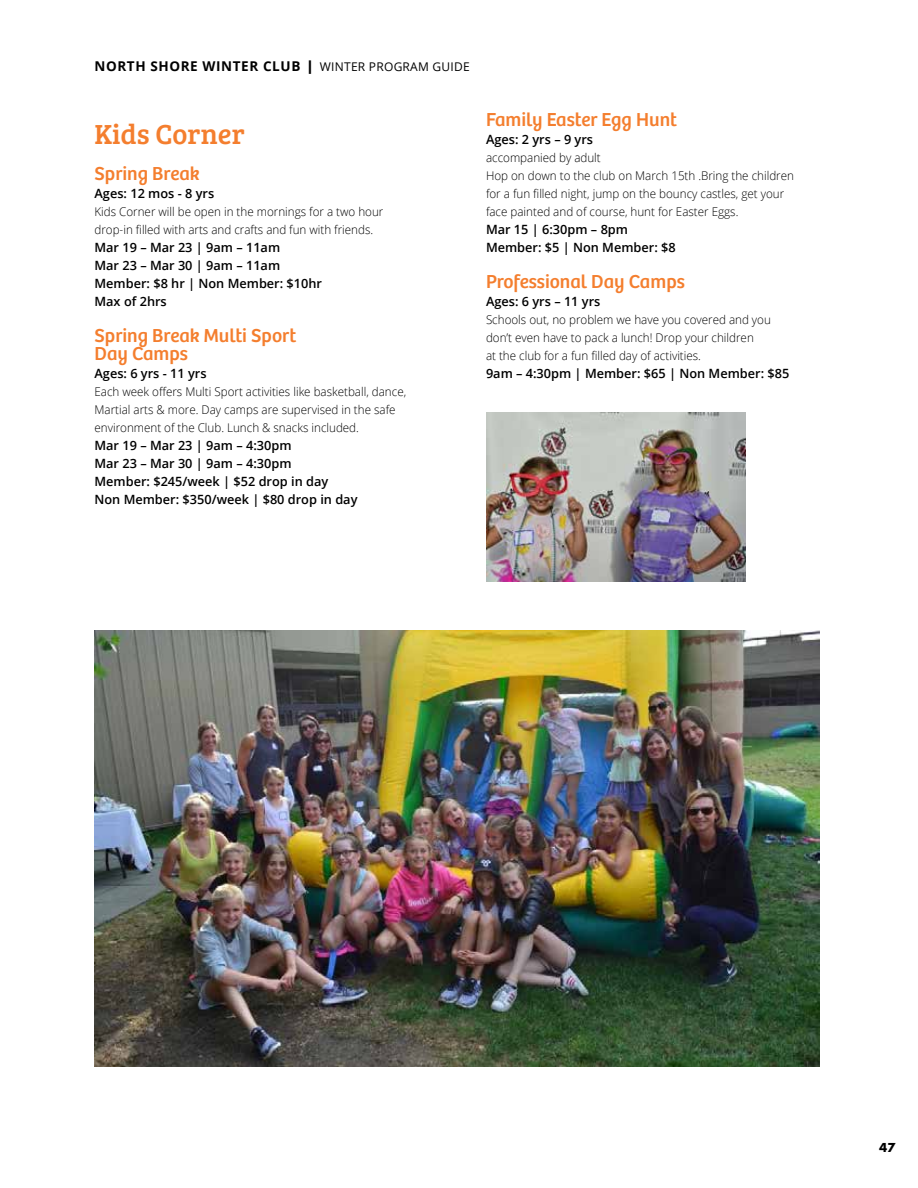
<style>
.page{position:relative;width:918px;height:1188px;background:#fff}
.page>*{position:absolute;margin:0;border:0;box-sizing:border-box;transform-origin:0 0}
.t1{font:28.5px "Bree Serif";color:#f47e2e}
.t2{font:19.5px/18px "Bree";color:#f47e2e}
.t3{font:700 13.5px "Open Sans";letter-spacing:.045em;color:#000}
.t4{font:600 12.75px/18px "Open Sans";color:#000}
.t5{font:300 12px/18px "Open Sans";color:#000}
.t6{font:700 12px "Futura Std";color:#000}
.s1{font-family:"Futura Std"}
.s2{font-weight:400;font-size:12px}
</style>
<div class="page">
<img style="left:486px;top:413px;width:260px;height:168px">
<img style="left:94px;top:631px;width:725px;height:435px">
<p class="t3" style="left:94px;top:57px;width:377px">NORTH SHORE WINTER CLUB <span class="s1">|</span> <span class="s2">WINTER PROGRAM GUIDE</span></p>
<h1 class="t1" style="left:94px;top:113px;width:152px">Kids Corner</h1>
<h2 class="t2" style="left:94px;top:165px;width:107px">Spring Break</h2>
<p class="t4" style="left:94px;top:184px;width:121px">Ages: 12 mos - 8 yrs</p>
<p class="t5" style="left:94px;top:202px;width:290px">Kids Corner will be open in the mornings for a two hour drop-in filled with arts and crafts and fun with friends.</p>
<p class="t4" style="left:94px;top:238px;width:229px">Mar 19 – Mar 23 | 9am – 11am<br>Mar 23 – Mar 30 | 9am – 11am<br>Member: $8 hr | Non Member: $10hr<br>Max of 2hrs</p>
<h2 class="t2" style="left:94px;top:327px;width:203px">Spring Break Multi Sport<br>Day Camps</h2>
<p class="t4" style="left:94px;top:364px;width:114px">Ages: 6 yrs - 11 yrs</p>
<p class="t5" style="left:94px;top:382px;width:313px">Each week offers Multi Sport activities like basketball, dance,<br>Martial arts &amp; more. Day camps are supervised in the safe environment of the Club. Lunch &amp; snacks included.</p>
<p class="t4" style="left:94px;top:436px;width:265px">Mar 19 – Mar 23 | 9am – 4:30pm<br>Mar 23 – Mar 30 | 9am – 4:30pm<br>Member: $245/week | $52 drop in day<br>Non Member: $350/week | $80 drop in day</p>
<h2 class="t2" style="left:486px;top:111px;width:193px">Family Easter Egg Hunt</h2>
<p class="t4" style="left:486px;top:130px;width:109px">Ages: 2 yrs – 9 yrs</p>
<p class="t5" style="left:486px;top:148px;width:310px">accompanied by adult<br>Hop on down to the club on March 15th .Bring the children for a fun filled night, jump on the bouncy castles, get your face painted and of course, hunt for Easter Eggs.</p>
<p class="t4" style="left:486px;top:220px;width:191px">Mar 15 | 6:30pm – 8pm<br>Member: $5 | Non Member: $8</p>
<h2 class="t2" style="left:486px;top:273px;width:200px">Professional Day Camps</h2>
<p class="t4" style="left:486px;top:292px;width:116px">Ages: 6 yrs – 11 yrs</p>
<p class="t5" style="left:486px;top:310px;width:286px">Schools out, no problem we have you covered and you don’t even have to pack a lunch! Drop your children<br>at the club for a fun filled day of activities.</p>
<p class="t4" style="left:486px;top:364px;width:305px">9am – 4:30pm | Member: $65 | Non Member: $85</p>
<p class="t6" style="left:879px;top:1140px;width:18px">47</p>
</div>
